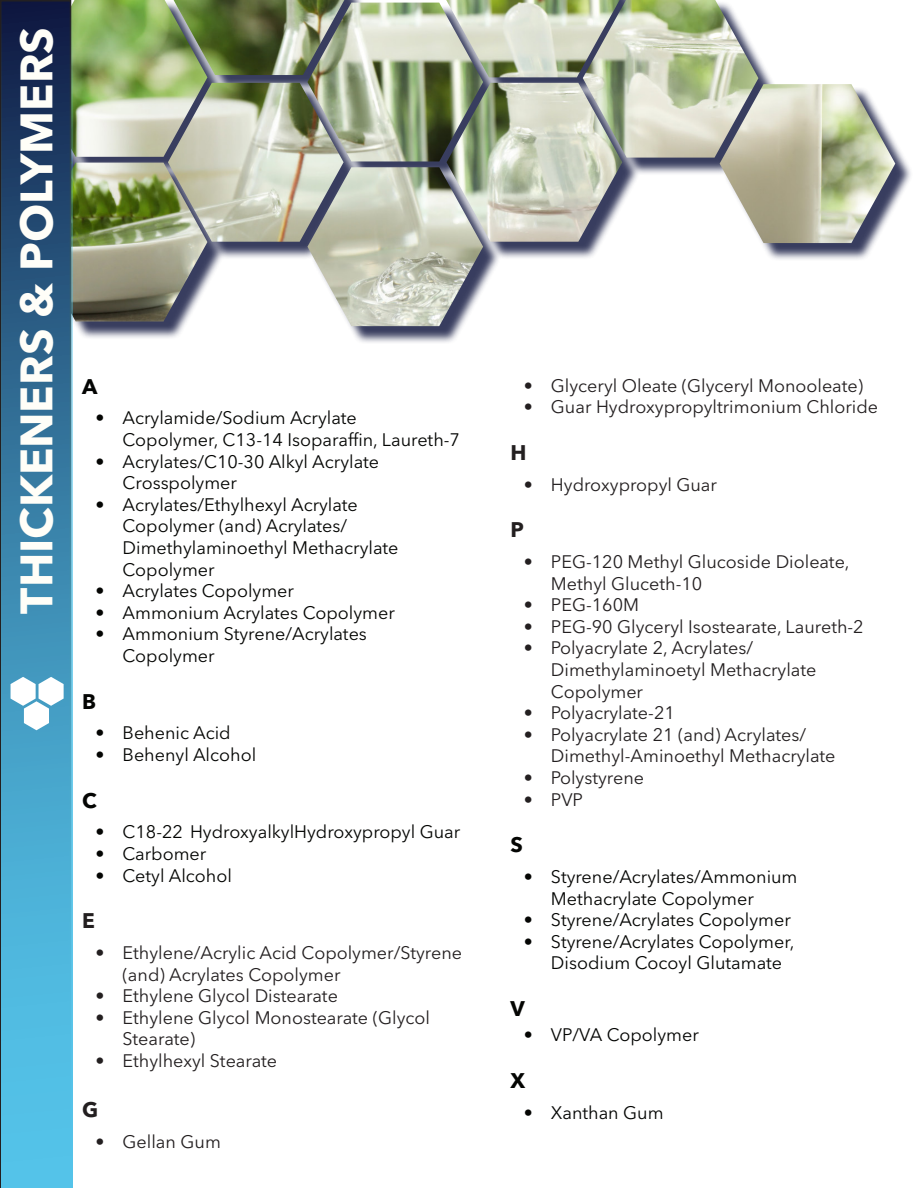
<style>
.page{position:relative;width:918px;height:1188px;background:#fff}
.page>*{position:absolute;margin:0;border:0;box-sizing:border-box;transform-origin:0 0}
.t1{font:700 45px "Avenir Next LT Pro";color:#fffef8}
.t2{font:700 21px "Avenir Next LT Pro";color:#040503}
.t3{font:700 21px "Avenir Next LT Pro";color:#231f20}
.t4{font:18px/21.6px "Avenir Next LT Pro";color:#040503}
.t5{font:18px/21.6px "Avenir Next LT Pro";color:#231f20}
</style>
<div class="page">
<div style="left:0;top:0;width:913px;height:345px;background:#0d133c;opacity:.82"></div>
<img style="left:73px;top:0;width:822px;height:326px">
<svg style="left:1px;top:0;width:72px;height:1188px;background:#3981a7"></svg>
<svg style="left:11px;top:677px;width:53px;height:53px"></svg>
<p class="t1" style="left:9px;top:614px;width:588px;rotate:-90deg">THICKENERS &amp; POLYMERS</p>
<p class="t2" style="left:82px;top:374px;width:17px">A</p>
<p class="t4" style="left:123px;top:407px;width:339px;text-indent:-27px">• Acrylamide/Sodium Acrylate<br>Copolymer, C13-14 Isoparaffin, Laureth-7</p>
<p class="t4" style="left:123px;top:451px;width:258px;text-indent:-27px">• Acrylates/C10-30 Alkyl Acrylate<br>Crosspolymer</p>
<p class="t4" style="left:123px;top:494px;width:277px;text-indent:-27px">• Acrylates/Ethylhexyl Acrylate<br>Copolymer (and) Acrylates/<br>Dimethylaminoethyl Methacrylate<br>Copolymer</p>
<p class="t4" style="left:96px;top:580px;width:200px">• Acrylates Copolymer</p>
<p class="t4" style="left:96px;top:602px;width:301px">• Ammonium Acrylates Copolymer</p>
<p class="t4" style="left:123px;top:623px;width:246px;text-indent:-27px">• Ammonium Styrene/Acrylates<br>Copolymer</p>
<p class="t2" style="left:82px;top:689px;width:15px">B</p>
<p class="t4" style="left:96px;top:722px;width:137px">• Behenic Acid</p>
<p class="t4" style="left:96px;top:744px;width:162px">• Behenyl Alcohol</p>
<p class="t2" style="left:82px;top:788px;width:16px">C</p>
<p class="t4" style="left:96px;top:821px;width:366px">• C18-22 HydroxyalkylHydroxypropyl Guar</p>
<p class="t4" style="left:96px;top:843px;width:112px">• Carbomer</p>
<p class="t4" style="left:96px;top:865px;width:138px">• Cetyl Alcohol</p>
<p class="t3" style="left:82px;top:908px;width:14px">E</p>
<p class="t5" style="left:123px;top:942px;width:341px;text-indent:-27px">• Ethylene/Acrylic Acid Copolymer/Styrene (and) Acrylates Copolymer</p>
<p class="t5" style="left:96px;top:985px;width:244px">• Ethylene Glycol Distearate</p>
<p class="t5" style="left:123px;top:1007px;width:309px;text-indent:-27px">• Ethylene Glycol Monostearate (Glycol<br>Stearate)</p>
<p class="t5" style="left:96px;top:1050px;width:183px">• Ethylhexyl Stearate</p>
<p class="t3" style="left:82px;top:1097px;width:18px">G</p>
<p class="t5" style="left:96px;top:1131px;width:127px">• Gellan Gum</p>
<p class="t5" style="left:524px;top:374px;width:341px">• Glyceryl Oleate (Glyceryl Monooleate)</p>
<p class="t5" style="left:524px;top:396px;width:356px">• Guar Hydroxypropyltrimonium Chloride</p>
<p class="t3" style="left:510px;top:440px;width:18px">H</p>
<p class="t5" style="left:524px;top:473px;width:195px">• Hydroxypropyl Guar</p>
<p class="t3" style="left:510px;top:517px;width:15px">P</p>
<p class="t5" style="left:551px;top:551px;width:300px;text-indent:-27px">• PEG-120 Methyl Glucoside Dioleate,<br>Methyl Gluceth-10</p>
<p class="t5" style="left:524px;top:594px;width:117px">• PEG-160M</p>
<p class="t5" style="left:524px;top:616px;width:341px">• PEG-90 Glyceryl Isostearate, Laureth-2</p>
<p class="t5" style="left:551px;top:637px;width:267px;text-indent:-27px">• Polyacrylate 2, Acrylates/<br>Dimethylaminoetyl Methacrylate<br>Copolymer</p>
<p class="t5" style="left:524px;top:702px;width:152px">• Polyacrylate-21</p>
<p class="t5" style="left:551px;top:724px;width:286px;text-indent:-27px">• Polyacrylate 21 (and) Acrylates/<br>Dimethyl-Aminoethyl Methacrylate</p>
<p class="t5" style="left:524px;top:767px;width:122px">• Polystyrene</p>
<p class="t5" style="left:524px;top:788px;width:61px">• PVP</p>
<p class="t2" style="left:510px;top:832px;width:14px">S</p>
<p class="t4" style="left:551px;top:866px;width:248px;text-indent:-27px">• Styrene/Acrylates/Ammonium<br>Methacrylate Copolymer</p>
<p class="t4" style="left:524px;top:909px;width:268px">• Styrene/Acrylates Copolymer</p>
<p class="t4" style="left:551px;top:931px;width:245px;text-indent:-27px">• Styrene/Acrylates Copolymer,<br>Disodium Cocoyl Glutamate</p>
<p class="t2" style="left:510px;top:996px;width:16px">V</p>
<p class="t4" style="left:524px;top:1024px;width:176px">• VP/VA Copolymer</p>
<p class="t2" style="left:510px;top:1068px;width:16px">X</p>
<p class="t4" style="left:524px;top:1102px;width:141px">• Xanthan Gum</p>
</div>
